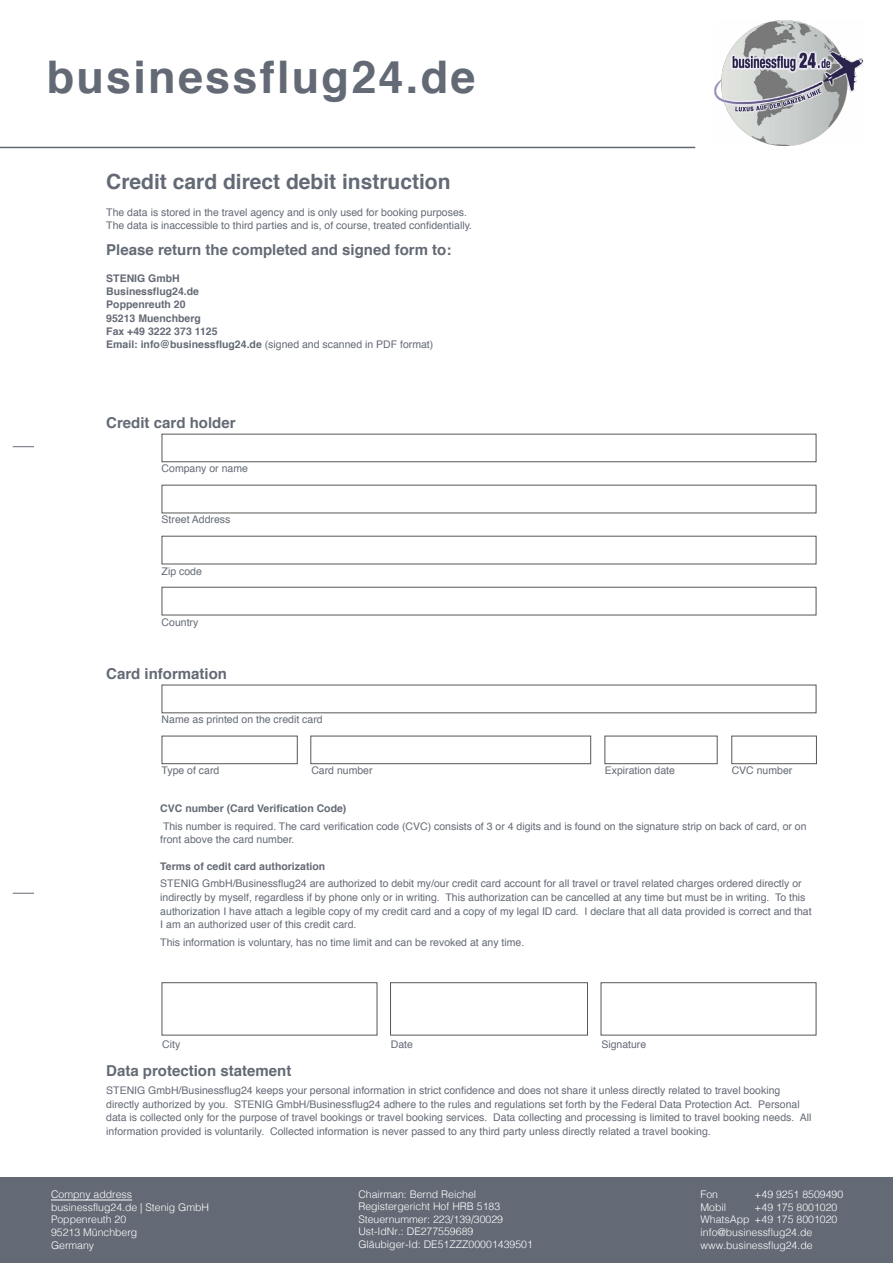
<style>
.page{position:relative;width:893px;height:1263px;background:#fff}
.page>*{position:absolute;margin:0;border:0;box-sizing:border-box;transform-origin:0 0}
.t1{font:700 45px "Helvetica";letter-spacing:.05em;color:#646a75}
.t2{font:700 21px "Helvetica";color:#646a75}
.t3{font:700 15px "Helvetica";color:#646a75}
.t4{font:10.5px/13.5px "Helvetica";color:#646a75}
.t5{font:300 10.5px/12.6px "Helvetica";color:#fff}
.t6{font:700 10.5px/13.2px "Helvetica";color:#646a75}
.s1{font-weight:400}
</style>
<div class="page">
<div style="left:0;top:1178px;width:893px;height:85px;background:#646a75"></div>
<hr style="left:51px;top:1200px;width:81px;height:1px;background:#fff">
<hr style="left:0;top:147px;width:695px;height:1px;background:#646a75">
<svg style="left:13px;top:446px;width:21px;height:1px"></svg>
<svg style="left:13px;top:893px;width:21px;height:1px"></svg>
<div style="left:162px;top:434px;width:654px;height:28px;border:1px solid #575756"></div>
<div style="left:162px;top:485px;width:654px;height:28px;border:1px solid #575756"></div>
<div style="left:162px;top:536px;width:654px;height:28px;border:1px solid #575756"></div>
<div style="left:162px;top:685px;width:654px;height:28px;border:1px solid #575756"></div>
<div style="left:162px;top:736px;width:136px;height:28px;border:1px solid #575756"></div>
<div style="left:310px;top:736px;width:281px;height:28px;border:1px solid #575756"></div>
<div style="left:604px;top:736px;width:114px;height:28px;border:1px solid #575756"></div>
<div style="left:731px;top:736px;width:86px;height:28px;border:1px solid #575756"></div>
<div style="left:162px;top:982px;width:215px;height:53px;border:1px solid #575756"></div>
<div style="left:601px;top:982px;width:215px;height:53px;border:1px solid #575756"></div>
<div style="left:390px;top:982px;width:198px;height:53px;border:1px solid #575756"></div>
<img style="left:714px;top:20px;width:149px;height:126px">
<div style="left:162px;top:587px;width:654px;height:28px;border:1px solid #575756"></div>
<h1 class="t1" style="left:47px;top:41px;width:430px">businessflug24.de</h1>
<h2 class="t2" style="left:106px;top:165px;width:346px">Credit card direct debit instruction</h2>
<p class="t4" style="left:106px;top:206px;width:367px">The data is stored in the travel agency and is only used for booking purposes.<br>The data is inaccessible to third parties and is, of course, treated confidentially.</p>
<h3 class="t3" style="left:106px;top:238px;width:347px">Please return the completed and signed form to:</h3>
<p class="t6" style="left:106px;top:272px;width:329px">STENIG GmbH<br>Businessflug24.de<br>Poppenreuth 20<br>95213 Muenchberg<br>Fax +49 3222 373 1125<br>Email: info@businessflug24.de <span class="s1">(signed and scanned in PDF format)</span></p>
<h3 class="t3" style="left:106px;top:410px;width:131px">Credit card holder</h3>
<p class="t4" style="left:162px;top:462px;width:88px">Company or name</p>
<p class="t4" style="left:162px;top:513px;width:70px">Street Address</p>
<p class="t4" style="left:162px;top:564px;width:42px">Zip code</p>
<p class="t4" style="left:162px;top:615px;width:38px">Country</p>
<h3 class="t3" style="left:106px;top:662px;width:122px">Card information</h3>
<p class="t4" style="left:162px;top:713px;width:163px">Name as printed on the credit card</p>
<p class="t4" style="left:162px;top:764px;width:59px">Type of card</p>
<p class="t4" style="left:311px;top:764px;width:63px">Card number</p>
<p class="t4" style="left:605px;top:764px;width:72px">Expiration date</p>
<p class="t4" style="left:732px;top:764px;width:62px">CVC number</p>
<p class="t6" style="left:160px;top:802px;width:188px">CVC number (Card Verification Code)</p>
<p class="t4" style="left:160px;top:820px;width:648px">This number is required. The card verification code (CVC) consists of 3 or 4 digits and is found on the signature strip on back of card, or on front above the card number.</p>
<p class="t6" style="left:160px;top:859px;width:166px">Terms of cedit card authorization</p>
<p class="t4" style="left:160px;top:877px;width:653px">STENIG GmbH/Businessflug24 are authorized to debit my/our credit card account for all travel or travel related charges ordered directly or indirectly by myself, regardless if by phone only or in writing. This authorization can be cancelled at any time but must be in writing. To this authorization I have attach a legible copy of my credit card and a copy of my legal ID card. I declare that all data provided is correct and that I am an authorized user of this credit card.</p>
<p class="t4" style="left:160px;top:936px;width:365px">This information is voluntary, has no time limit and can be revoked at any time.</p>
<p class="t4" style="left:162px;top:1037px;width:20px">City</p>
<p class="t4" style="left:391px;top:1037px;width:24px">Date</p>
<p class="t4" style="left:601px;top:1037px;width:46px">Signature</p>
<h3 class="t3" style="left:106px;top:1059px;width:187px">Data protection statement</h3>
<p class="t4" style="left:106px;top:1084px;width:707px">STENIG GmbH/Businessflug24 keeps your personal information in strict confidence and does not share it unless directly related to travel booking directly authorized by you. STENIG GmbH/Businessflug24 adhere to the rules and regulations set forth by the Federal Data Protection Act. Personal data is collected only for the purpose of travel bookings or travel booking services. Data collecting and processing is limited to travel booking needs. All information provided is voluntarily. Collected information is never passed to any third party unless directly related a travel booking.</p>
<p class="t5" style="left:358px;top:1187px;width:176px">Chairman: Bernd Reichel<br>Registergericht Hof HRB 5183<br>Steuernummer: 223/139/30029<br>Ust-IdNr.: DE277559689<br>Gläubiger-Id: DE51ZZZ00001439501</p>
<p class="t5" style="left:51px;top:1187px;width:160px">Compny address businessflug24.de | Stenig GmbH<br>Poppenreuth 20<br>95213 Münchberg<br>Germany</p>
<p class="t5" style="left:701px;top:1187px;width:19px">Fon</p>
<p class="t5" style="left:755px;top:1187px;width:90px">+49 9251 8509490</p>
<p class="t5" style="left:701px;top:1200px;width:27px">Mobil</p>
<p class="t5" style="left:701px;top:1200px;width:138px;text-indent:54px">+49 175 8001020<br>WhatsApp +49 175 8001020 info@businessflug24.de www.businessflug24.de</p>
</div>
